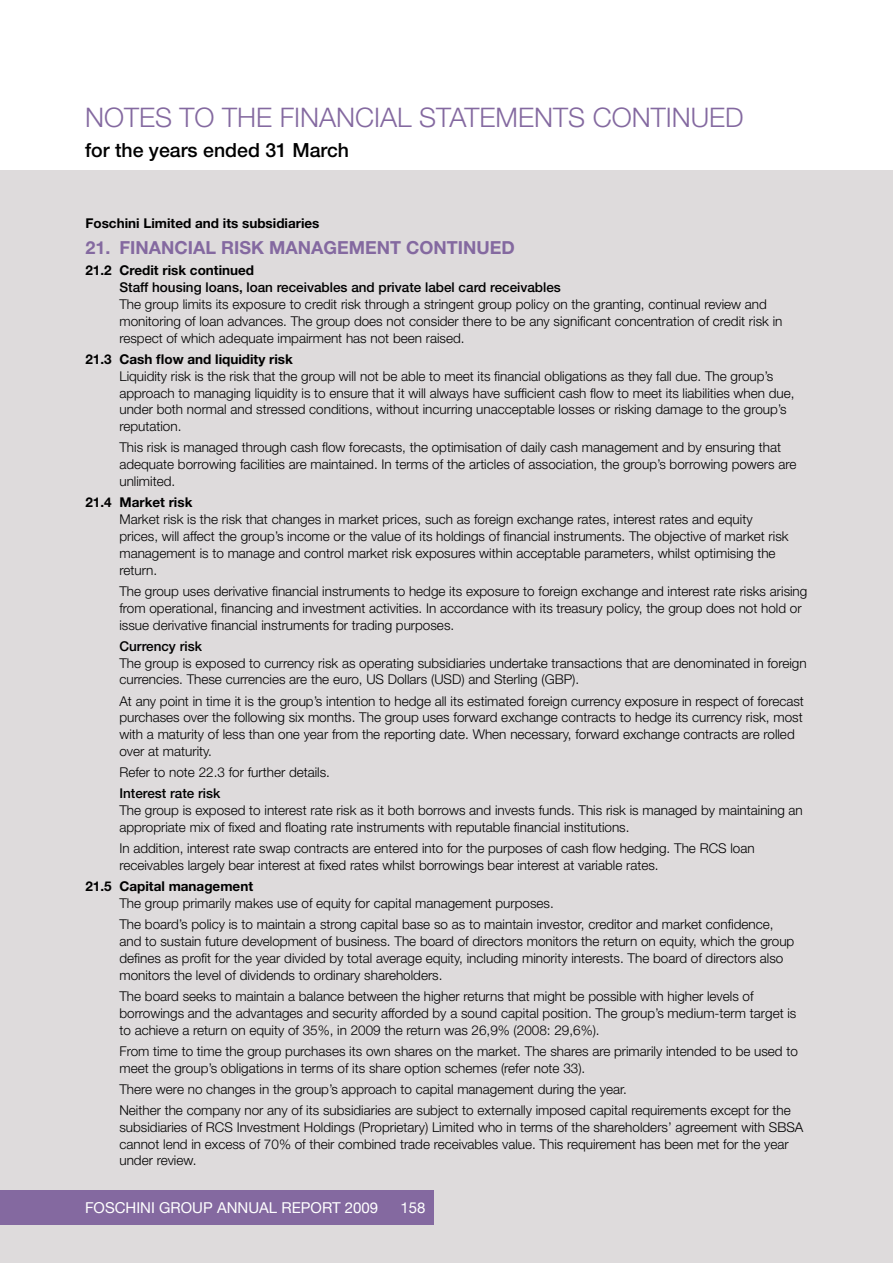
<style>
.page{position:relative;width:893px;height:1263px;background:#fff}
.page>*{position:absolute;margin:0;border:0;box-sizing:border-box;transform-origin:0 0}
.t1{font:300 27px "Helvetica Neue";color:#8469a0}
.t2{font:500 19.5px "Helvetica Neue";color:#000}
.t3{font:700 18px "Helvetica Neue";color:#8469a0}
.t4{font:15px "Helvetica Neue";color:#fff}
.t5{font:300 13.5px/16.8px "Helvetica Neue";color:#000}
.t6{font:700 13.5px "Helvetica Neue";color:#000}
.t7{font:500 13.5px "Helvetica Neue";color:#000}
</style>
<div class="page">
<div style="left:0;top:170px;width:893px;height:1093px;background:#dedbdc"></div>
<div style="left:0;top:1191px;width:434px;height:34px;background:#8469a0"></div>
<h1 class="t1" style="left:85px;top:108px;width:660px">NOTES TO THE FINANCIAL STATEMENTS CONTINUED</h1>
<h2 class="t2" style="left:85px;top:143px;width:266px">for the years ended 31 March</h2>
<p class="t6" style="left:85px;top:218px;width:236px">Foschini Limited and its subsidiaries</p>
<h3 class="t3" style="left:85px;top:241px;width:431px">21. FINANCIAL RISK MANAGEMENT CONTINUED</h3>
<p class="t6" style="left:85px;top:265px;width:170px">21.2 Credit risk continued</p>
<p class="t7" style="left:119px;top:282px;width:443px">Staff housing loans, loan receivables and private label card receivables</p>
<p class="t5" style="left:119px;top:297px;width:664px">The group limits its exposure to credit risk through a stringent group policy on the granting, continual review and monitoring of loan advances. The group does not consider there to be any significant concentration of credit risk in respect of which adequate impairment has not been raised.</p>
<p class="t6" style="left:85px;top:354px;width:209px">21.3 Cash flow and liquidity risk</p>
<p class="t5" style="left:119px;top:369px;width:677px">Liquidity risk is the risk that the group will not be able to meet its financial obligations as they fall due. The group’s approach to managing liquidity is to ensure that it will always have sufficient cash flow to meet its liabilities when due, under both normal and stressed conditions, without incurring unacceptable losses or risking damage to the group’s reputation.</p>
<p class="t5" style="left:119px;top:440px;width:678px">This risk is managed through cash flow forecasts, the optimisation of daily cash management and by ensuring that adequate borrowing facilities are maintained. In terms of the articles of association, the group’s borrowing powers are unlimited.</p>
<p class="t6" style="left:85px;top:497px;width:109px">21.4 Market risk</p>
<p class="t5" style="left:119px;top:512px;width:671px">Market risk is the risk that changes in market prices, such as foreign exchange rates, interest rates and equity prices, will affect the group’s income or the value of its holdings of financial instruments. The objective of market risk management is to manage and control market risk exposures within acceptable parameters, whilst optimising the return.</p>
<p class="t5" style="left:119px;top:584px;width:689px">The group uses derivative financial instruments to hedge its exposure to foreign exchange and interest rate risks arising from operational, financing and investment activities. In accordance with its treasury policy, the group does not hold or issue derivative financial instruments for trading purposes.</p>
<p class="t7" style="left:119px;top:641px;width:84px">Currency risk</p>
<p class="t5" style="left:119px;top:656px;width:689px">The group is exposed to currency risk as operating subsidiaries undertake transactions that are denominated in foreign currencies. These currencies are the euro, US Dollars (USD) and Sterling (GBP).</p>
<p class="t5" style="left:119px;top:694px;width:686px">At any point in time it is the group’s intention to hedge all its estimated foreign currency exposure in respect of forecast purchases over the following six months. The group uses forward exchange contracts to hedge its currency risk, most with a maturity of less than one year from the reporting date. When necessary, forward exchange contracts are rolled over at maturity.</p>
<p class="t5" style="left:119px;top:765px;width:212px">Refer to note 22.3 for further details.</p>
<p class="t7" style="left:119px;top:788px;width:103px">Interest rate risk</p>
<p class="t5" style="left:119px;top:803px;width:685px">The group is exposed to interest rate risk as it both borrows and invests funds. This risk is managed by maintaining an appropriate mix of fixed and floating rate instruments with reputable financial institutions.</p>
<p class="t5" style="left:119px;top:841px;width:637px">In addition, interest rate swap contracts are entered into for the purposes of cash flow hedging. The RCS loan receivables largely bear interest at fixed rates whilst borrowings bear interest at variable rates.</p>
<p class="t6" style="left:85px;top:881px;width:169px">21.5 Capital management</p>
<p class="t5" style="left:119px;top:894px;width:655px;line-height:21.1px">The group primarily makes use of equity for capital management purposes.<br>The board’s policy is to maintain a strong capital base so as to maintain investor, creditor and market confidence,</p>
<p class="t5" style="left:119px;top:934px;width:676px">and to sustain future development of business. The board of directors monitors the return on equity, which the group defines as profit for the year divided by total average equity, including minority interests. The board of directors also monitors the level of dividends to ordinary shareholders.</p>
<p class="t5" style="left:119px;top:989px;width:678px">The board seeks to maintain a balance between the higher returns that might be possible with higher levels of borrowings and the advantages and security afforded by a sound capital position. The group’s medium-term target is to achieve a return on equity of 35%, in 2009 the return was 26,9% (2008: 29,6%).</p>
<p class="t5" style="left:119px;top:1044px;width:680px">From time to time the group purchases its own shares on the market. The shares are primarily intended to be used to meet the group’s obligations in terms of its share option schemes (refer note 33).</p>
<p class="t5" style="left:119px;top:1079px;width:673px;line-height:21.1px">There were no changes in the group’s approach to capital management during the year.<br>Neither the company nor any of its subsidiaries are subject to externally imposed capital requirements except for the</p>
<p class="t5" style="left:119px;top:1120px;width:685px">subsidiaries of RCS Investment Holdings (Proprietary) Limited who in terms of the shareholders’ agreement with SBSA cannot lend in excess of 70% of their combined trade receivables value. This requirement has been met for the year under review.</p>
<p class="t4" style="left:85px;top:1199px;width:295px">FOSCHINI GROUP ANNUAL REPORT 2009</p>
<p class="t4" style="left:401px;top:1199px;width:27px">158</p>
</div>
